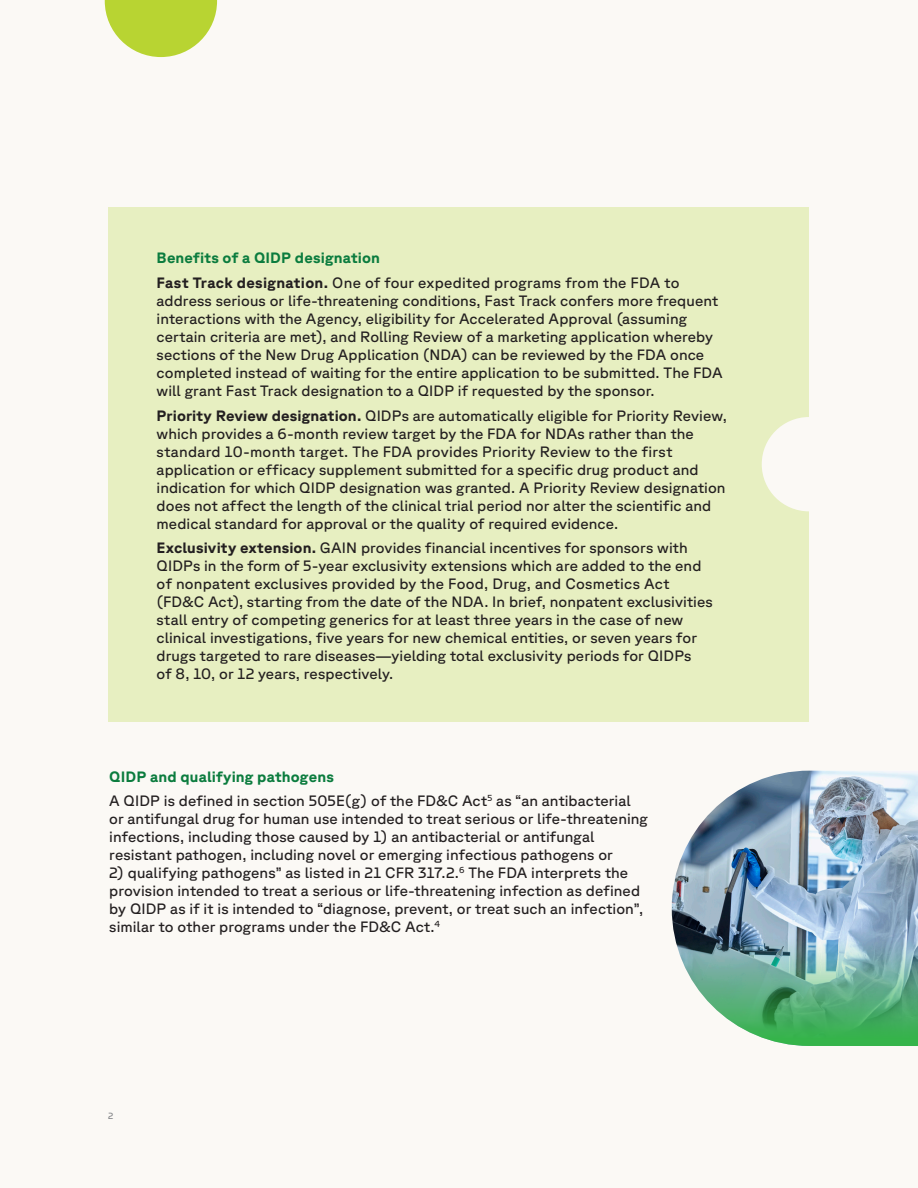
<style>
.page{position:relative;width:918px;height:1188px;background:#fbf9f5}
.page>*{position:absolute;margin:0;border:0;box-sizing:border-box;transform-origin:0 0}
.Body_Copy{font:15px/18px "GT Planar";letter-spacing:.005em;color:#231f20}
.Body_Header_-_Forest{font:700 15px "GT Planar";letter-spacing:.01em;color:#0b7c3e}
.t1{font:9px "GT Planar";color:#808285}
.s1{font-weight:700}
</style>
<div class="page">
<svg style="left:105px;top:0;width:112px;height:57px"></svg>
<div style="left:108px;top:207px;width:701px;height:515px;background:#e7efc1"></div>
<div style="left:762px;top:417px;width:94px;height:94px;background:#fbf9f5;border-radius:50%"></div>
<img style="left:672px;top:771px;width:246px;height:275px">
<p class="Body_Header_-_Forest" style="left:157px;top:249px;width:225px">Benefits of a QIDP designation</p>
<p class="Body_Copy" style="left:157px;top:273px;width:568px"><span class="s1">Fast Track designation.</span> One of four expedited programs from the FDA to address serious or life-threatening conditions, Fast Track confers more frequent interactions with the Agency, eligibility for Accelerated Approval (assuming certain criteria are met), and Rolling Review of a marketing application whereby sections of the New Drug Application (NDA) can be reviewed by the FDA once completed instead of waiting for the entire application to be submitted. The FDA will grant Fast Track designation to a QIDP if requested by the sponsor.</p>
<p class="Body_Copy" style="left:157px;top:406px;width:572px"><span class="s1">Priority Review designation.</span> QIDPs are automatically eligible for Priority Review, which provides a 6-month review target by the FDA for NDAs rather than the standard 10-month target. The FDA provides Priority Review to the first application or efficacy supplement submitted for a specific drug product and indication for which QIDP designation was granted. A Priority Review designation does not affect the length of the clinical trial period nor alter the scientific and medical standard for approval or the quality of required evidence.</p>
<p class="Body_Copy" style="left:157px;top:539px;width:558px"><span class="s1">Exclusivity extension.</span> GAIN provides financial incentives for sponsors with QIDPs in the form of 5-year exclusivity extensions which are added to the end of nonpatent exclusives provided by the Food, Drug, and Cosmetics Act (FD&amp;C Act), starting from the date of the NDA. In brief, nonpatent exclusivities stall entry of competing generics for at least three years in the case of new clinical investigations, five years for new chemical entities, or seven years for drugs targeted to rare diseases—yielding total exclusivity periods for QIDPs<br>of 8, 10, or 12 years, respectively.</p>
<p class="Body_Header_-_Forest" style="left:109px;top:767px;width:226px">QIDP and qualifying pathogens</p>
<p class="Body_Copy" style="left:109px;top:792px;width:540px">A QIDP is defined in section 505E(g) of the FD&amp;C Act<sup>5</sup> as “an antibacterial or antifungal drug for human use intended to treat serious or life-threatening infections, including those caused by 1) an antibacterial or antifungal resistant pathogen, including novel or emerging infectious pathogens or</p>
<p class="Body_Copy" style="left:109px;top:864px;width:536px">2) qualifying pathogens” as listed in 21 CFR 317.2.<sup>6</sup> The FDA interprets the provision intended to treat a serious or life-threatening infection as defined by QIDP as if it is intended to “diagnose, prevent, or treat such an infection”, similar to other programs under the FD&amp;C Act.<sup>4</sup></p>
<p class="t1" style="left:108px;top:1111px;width:7px">2</p>
</div>
